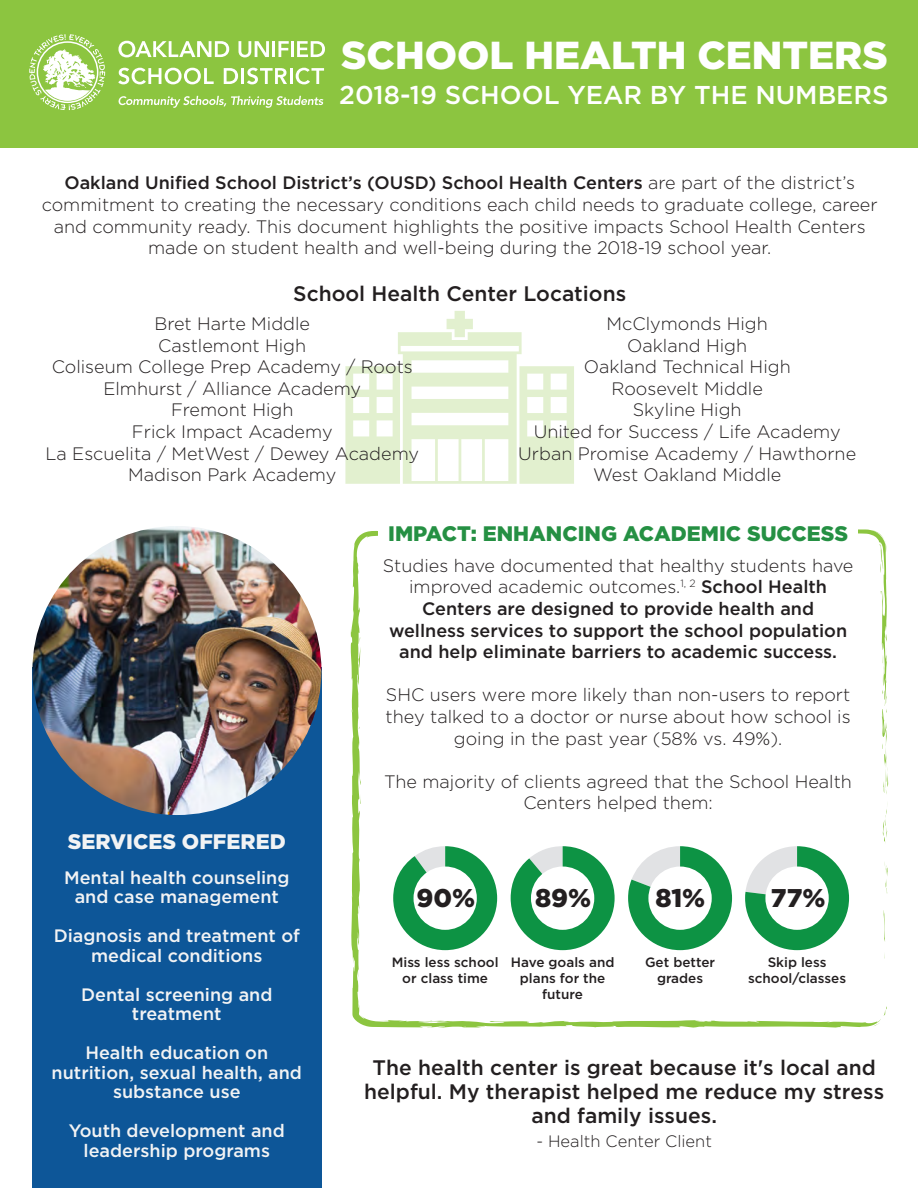
<style>
.page{position:relative;width:918px;height:1188px;background:#fff}
.page>*{position:absolute;margin:0;border:0;box-sizing:border-box;transform-origin:0 0}
.t1{font:900 39px "Gotham";color:#fff}
.t2{font:500 25.8px "Gotham";color:#fff}
.t3{font:900 25.65px "Gotham";color:#231f20}
.t4{font:500 21px/24px "Gotham";color:#231f20;text-align:center}
.t5{font:900 21px "Gotham";color:#259043}
.t6{font:900 21px "Gotham";color:#f2f3f4}
.t7{font:300 18px/21.6px "Gotham";color:#231f20;text-align:center}
.t8{font:500 18px/21.6px "Gotham";color:#231f20;text-align:center}
.t9{font:500 18px/19.5px "Gotham";color:#f2f3f4;text-align:center}
.t10{font:300 16.5px "Gotham";color:#231f20}
.t11{font:500 13.5px/16.2px "Gotham";color:#231f20;text-align:center}
.s1{font-weight:500}
.s2{font-weight:300}
</style>
<div class="page">
<svg style="left:345px;top:311px;width:229px;height:173px"></svg>
<div style="left:0;top:0;width:918px;height:147px;background:#8cc540"></div>
<svg style="left:350px;top:529px;width:537px;height:499px"></svg>
<svg style="left:882px;top:690px;width:6px;height:105px"></svg>
<svg style="left:882px;top:626px;width:5px;height:58px"></svg>
<svg style="left:872px;top:530px;width:14px;height:48px"></svg>
<svg style="left:873px;top:1023px;width:7px;height:3px"></svg>
<svg style="left:884px;top:1004px;width:3px;height:12px"></svg>
<div style="left:378px;top:516px;width:480px;height:42px;background:#fff"></div>
<svg style="left:118px;top:41px;width:111px;height:16px"></svg>
<svg style="left:239px;top:41px;width:30px;height:16px"></svg>
<hr style="left:272px;top:41px;width:3px;height:16px;background:#fff">
<svg style="left:278px;top:41px;width:11px;height:16px"></svg>
<hr style="left:291px;top:41px;width:3px;height:16px;background:#fff">
<svg style="left:297px;top:41px;width:28px;height:16px"></svg>
<svg style="left:118px;top:68px;width:96px;height:16px"></svg>
<svg style="left:224px;top:68px;width:14px;height:16px"></svg>
<hr style="left:241px;top:68px;width:3px;height:16px;background:#fff">
<svg style="left:247px;top:68px;width:40px;height:16px"></svg>
<hr style="left:290px;top:68px;width:3px;height:16px;background:#fff">
<svg style="left:296px;top:68px;width:28px;height:16px"></svg>
<svg style="left:29px;top:34px;width:76px;height:76px"></svg>
<svg style="left:118px;top:96px;width:205px;height:12px"></svg>
<div style="left:32px;top:667px;width:289px;height:521px;background:#0d5698"></div>
<img style="left:32px;top:526px;width:289px;height:289px;border-radius:145px">
<h1 class="t1" style="left:341px;top:33px;width:548px">SCHOOL HEALTH CENTERS</h1>
<h2 class="t2" style="left:339px;top:78px;width:551px">2018-19 SCHOOL YEAR BY THE NUMBERS</h2>
<p class="t7" style="left:42px;top:172px;width:837px"><span class="s1">Oakland Unified School District’s (OUSD) School Health Centers</span> are part of the district’s commitment to creating the necessary conditions each child needs to graduate college, career and community ready. This document highlights the positive impacts School Health Centers made on student health and well-being during the 2018-19 school year.</p>
<p class="t4" style="left:293px;top:282px;width:334px">School Health Center Locations</p>
<p class="t7" style="left:45px;top:313px;width:375px">Bret Harte Middle<br>Castlemont High<br>Coliseum College Prep Academy / Roots<br>Elmhurst / Alliance Academy<br>Fremont High<br>Frick Impact Academy<br>La Escuelita / MetWest / Dewey Academy<br>Madison Park Academy</p>
<p class="t7" style="left:518px;top:313px;width:339px">McClymonds High<br>Oakland High<br>Oakland Technical High<br>Roosevelt Middle<br>Skyline High<br>United for Success / Life Academy<br>Urban Promise Academy / Hawthorne<br>West Oakland Middle</p>
<p class="t6" style="left:68px;top:830px;width:219px">SERVICES OFFERED</p>
<p class="t9" style="left:64px;top:867px;width:227px">Mental health counseling and case management</p>
<p class="t9" style="left:54px;top:926px;width:248px">Diagnosis and treatment of medical conditions</p>
<p class="t9" style="left:81px;top:984px;width:193px">Dental screening and treatment</p>
<p class="t9" style="left:52px;top:1043px;width:252px">Health education on nutrition, sexual health, and substance use</p>
<p class="t9" style="left:69px;top:1121px;width:218px">Youth development and leadership programs</p>
<p class="t5" style="left:388px;top:522px;width:461px">IMPACT: ENHANCING ACADEMIC SUCCESS</p>
<p class="t8" style="left:383px;top:554px;width:472px"><span class="s2">Studies have documented that healthy students have improved academic outcomes.</span><sup>1,</sup> <sup>2</sup> School Health Centers are designed to provide health and wellness services to support the school population and help eliminate barriers to academic success.</p>
<p class="t7" style="left:386px;top:684px;width:467px">SHC users were more likely than non-users to report they talked to a doctor or nurse about how school is going in the past year (58% vs. 49%).</p>
<p class="t7" style="left:384px;top:770px;width:469px">The majority of clients agreed that the School Health<br>Centers helped them:</p>
<h3 class="t3" style="left:416px;top:883px;width:60px">90%</h3>
<h3 class="t3" style="left:535px;top:883px;width:58px">89%</h3>
<h3 class="t3" style="left:655px;top:883px;width:52px">81%</h3>
<p class="t11" style="left:392px;top:953px;width:108px">Miss less school or class time</p>
<p class="t11" style="left:511px;top:953px;width:105px">Have goals and plans for the future</p>
<p class="t11" style="left:645px;top:953px;width:72px">Get better grades</p>
<h3 class="t3" style="left:771px;top:883px;width:56px">77%</h3>
<p class="t11" style="left:748px;top:953px;width:100px">Skip less school/classes</p>
<p class="t4" style="left:364px;top:1055px;width:521px">The health center is great because it's local and helpful. My therapist helped me reduce my stress and family issues.</p>
<p class="t10" style="left:536px;top:1132px;width:177px">- Health Center Client</p>
</div>
